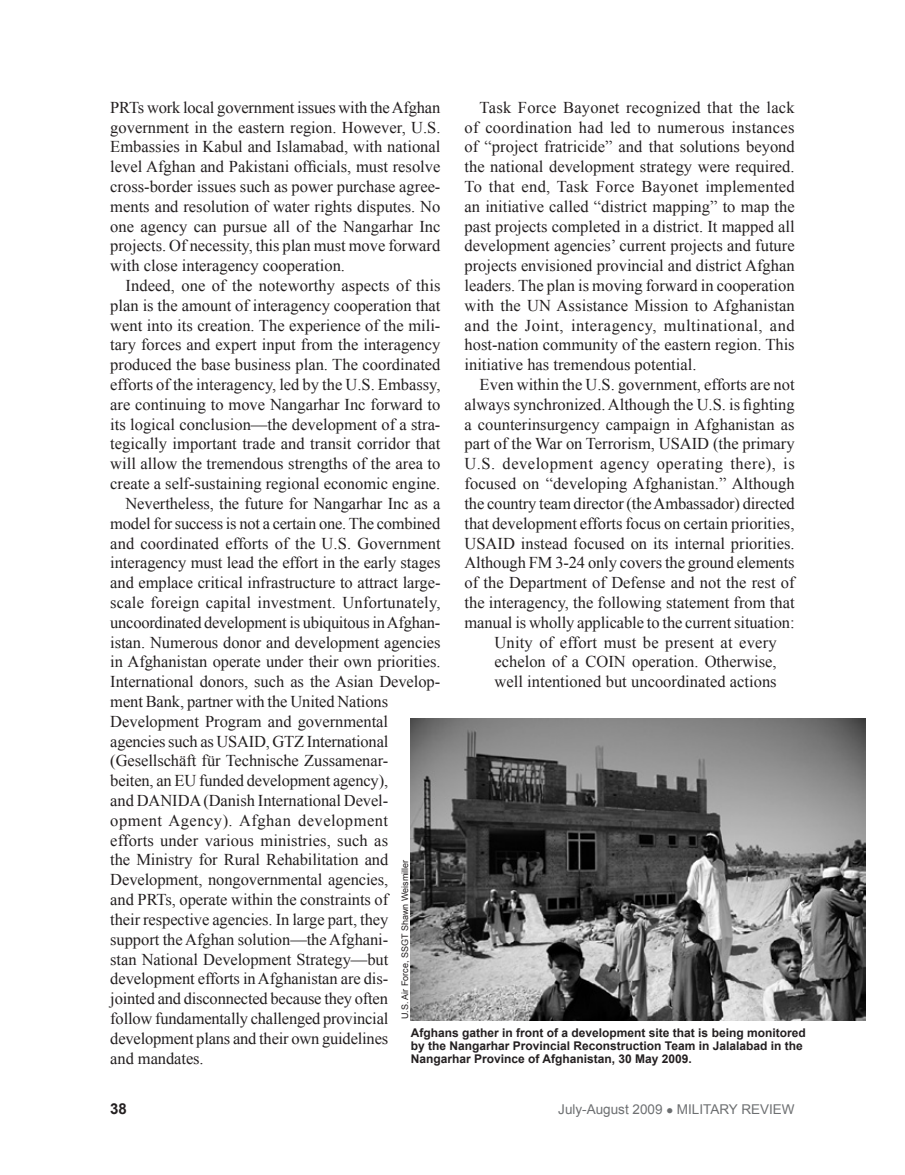
<style>
.page{position:relative;width:905px;height:1175px;background:#fff}
.page>*{position:absolute;margin:0;border:0;box-sizing:border-box;transform-origin:0 0}
.fob{font:16.5px/19.8px "Times New Roman";letter-spacing:-.005em;color:#231f20;text-align:justify}
.fob_indented_quotes{font:16.5px/19.8px "Times New Roman";color:#231f20;text-align:justify}
.t1{font:700 15px "Arial";color:#231f20}
.t2{font:13.5px "Arial";color:#6d6f71}
.cutline{font:700 12px/12.8px "Arial";color:#231f20}
.photocred{font:9px "Arial";color:#231f20}
</style>
<div class="page">
<img style="left:411px;top:718px;width:454px;height:302px">
<p class="fob" style="left:110px;top:97px;width:332px">PRTs work local government issues with the Afghan government in the eastern region. However, U.S.<br>Embassies in Kabul and Islamabad, with national level Afghan and Pakistani officials, must resolve cross-border issues such as power purchase agree&shy;ments and resolution of water rights disputes. No one agency can pursue all of the Nangarhar Inc projects. Of necessity, this plan must move forward with close interagency cooperation.</p>
<p class="fob" style="left:110px;top:275px;width:332px;text-indent:15px">Indeed, one of the noteworthy aspects of this plan is the amount of interagency cooperation that went into its creation. The experience of the mili&shy;tary forces and expert input from the interagency produced the base business plan. The coordinated efforts of the interagency, led by the U.S. Embassy, are continuing to move Nangarhar Inc forward to its logical conclusion—the development of a stra&shy;tegically important trade and transit corridor that will allow the tremendous strengths of the area to create a self-sustaining regional economic engine.</p>
<p class="fob" style="left:110px;top:493px;width:332px;text-align:left;text-indent:15px">Nevertheless, the future for Nangarhar Inc as a model for success is not a certain one. The combined and coordinated efforts of the U.S. Government interagency must lead the effort in the early stages and emplace critical infrastructure to attract large&shy;scale foreign capital investment. Unfortunately, uncoordinated development is ubiquitous in Afghan&shy;istan. Numerous donor and development agencies in Afghanistan operate under their own priorities.<br>International donors, such as the Asian Develop&shy;ment Bank, partner with the United Nations Development Program and governmental agencies such as USAID, GTZ International (Gesellschäft für Technische Zussamenar-<br>beiten, an EU funded development agency),<br>and DANIDA (Danish International Devel&shy;opment Agency). Afghan development<br>efforts under various ministries, such as<br>the Ministry for Rural Rehabilitation and Development, nongovernmental agencies,<br>and PRTs, operate within the constraints of<br>their respective agencies. In large part, they support the Afghan solution—the Afghani-<br>stan National Development Strategy—but development efforts in Afghanistan are dis-<br>jointed and disconnected because they often<br>follow fundamentally challenged provincial development plans and their own guidelines<br>and mandates.</p>
<p class="fob" style="left:464px;top:97px;width:332px;text-indent:15px">Task Force Bayonet recognized that the lack of coordination had led to numerous instances of “project fratricide” and that solutions beyond the national development strategy were required.<br>To that end, Task Force Bayonet implemented an initiative called “district mapping” to map the past projects completed in a district. It mapped all development agencies’ current projects and future projects envisioned provincial and district Afghan leaders. The plan is moving forward in cooperation with the UN Assistance Mission to Afghanistan and the Joint, interagency, multinational, and host-nation community of the eastern region. This initiative has tremendous potential.</p>
<p class="fob" style="left:464px;top:374px;width:332px;text-indent:15px">Even within the U.S. government, efforts are not always synchronized. Although the U.S. is fighting a counterinsurgency campaign in Afghanistan as part of the War on Terrorism, USAID (the primary U.S. development agency operating there), is focused on “developing Afghanistan.” Although the country team director (the Ambassador) directed that development efforts focus on certain priorities, USAID instead focused on its internal priorities.<br>Although FM 3-24 only covers the ground elements of the Department of Defense and not the rest of the interagency, the following statement from that manual is wholly applicable to the current situation:</p>
<p class="fob_indented_quotes" style="left:494px;top:632px;width:284px">Unity of effort must be present at every echelon of a COIN operation. Otherwise, well intentioned but uncoordinated actions</p>
<p class="photocred" style="left:399px;top:1019px;width:161px;rotate:-90deg">U.S. Air Force, SSGT Shawn Weismiller</p>
<p class="cutline" style="left:411px;top:1027px;width:396px">Afghans gather in front of a development site that is being monitored by the Nangarhar Provincial Reconstruction Team in Jalalabad in the<br>Nangarhar Province of Afghanistan, 30 May 2009.</p>
<p class="t1" style="left:110px;top:1098px;width:18px">38</p>
<p class="t2" style="left:558px;top:1100px;width:238px">July-August 2009 ● MILITARY REVIEW</p>
</div>
